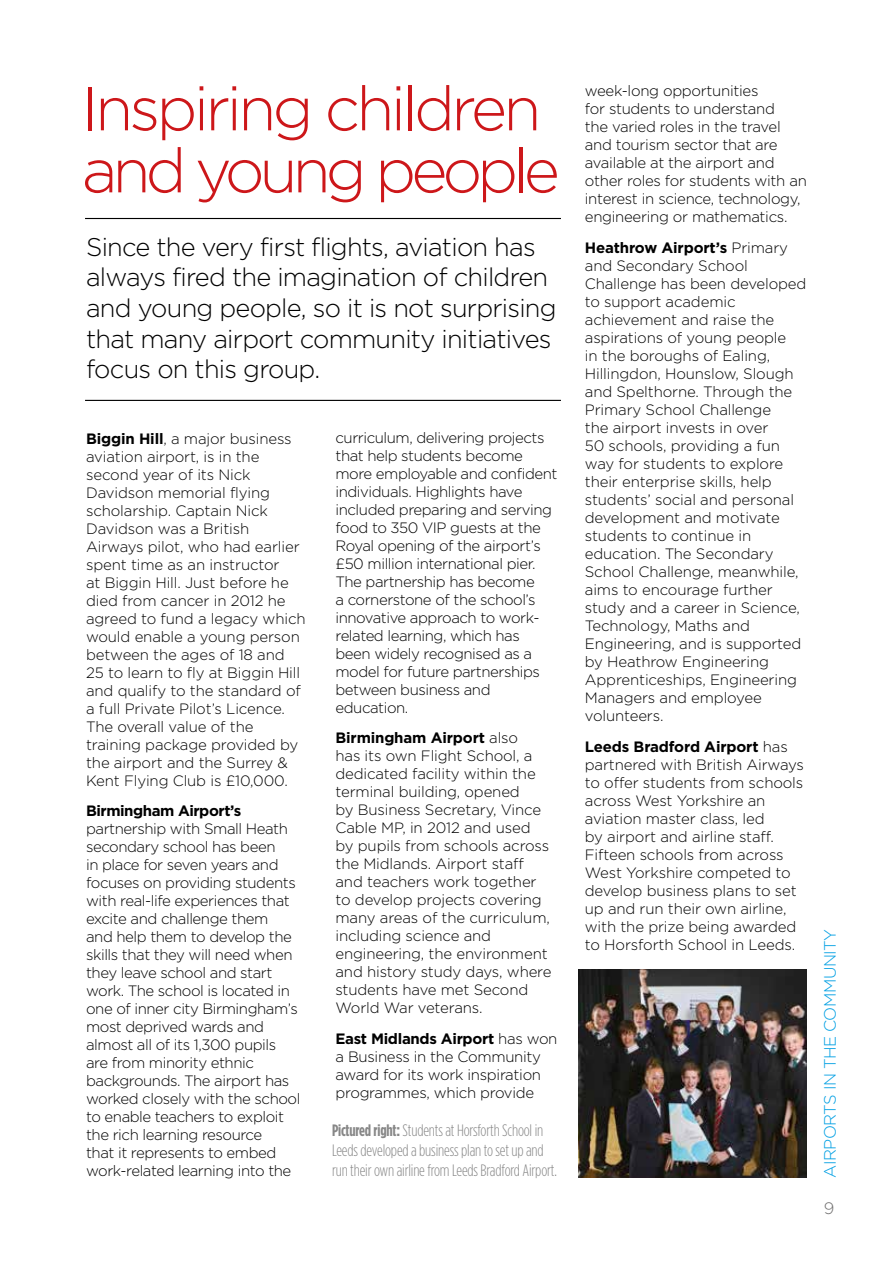
<style>
.page{position:relative;width:893px;height:1263px;background:#fff}
.page>*{position:absolute;margin:0;border:0;box-sizing:border-box;transform-origin:0 0}
.t1{font:300 61.95px/61.9px "Gotham";letter-spacing:-.06em;color:#cd171a}
.t2{font:300 25.5px/30.6px "Gotham";letter-spacing:-.03em;color:#000}
.t3{font:300 16.5px/19.8px "Gotham Condensed";letter-spacing:-.01em;color:#878787}
.t4{font:300 16.5px "Gotham";letter-spacing:-.03em;color:#009fe3}
.t5{font:300 16.5px "Gotham";color:#706f6f}
.t6{font:300 15px/18px "Gotham";letter-spacing:-.015em;color:#000}
.t7{font:700 15px "Gotham";letter-spacing:-.03em;color:#000}
.s1{font-weight:700}
</style>
<div class="page">
<hr style="left:85px;top:218px;width:476px;height:1px;background:#000">
<hr style="left:85px;top:400px;width:476px;height:1px;background:#000">
<img style="left:579px;top:970px;width:228px;height:208px">
<h1 class="t1" style="left:82px;top:77px;width:480px">Inspiring children and young people</h1>
<h2 class="t2" style="left:86px;top:231px;width:472px">Since the very first flights, aviation has always fired the imagination of children and young people, so it is not surprising that many airport community initiatives focus on this group.</h2>
<p class="t6" style="left:86px;top:429px;width:221px"><span class="s1">Biggin Hill</span>, a major business aviation airport, is in the second year of its Nick<br>Davidson memorial flying scholarship. Captain Nick<br>Davidson was a British<br>Airways pilot, who had earlier spent time as an instructor<br>at Biggin Hill. Just before he died from cancer in 2012 he agreed to fund a legacy which would enable a young person between the ages of 18 and<br>25 to learn to fly at Biggin Hill and qualify to the standard of a full Private Pilot’s Licence.<br>The overall value of the training package provided by the airport and the Surrey &amp;<br>Kent Flying Club is £10,000.</p>
<p class="t7" style="left:86px;top:802px;width:157px">Birmingham Airport’s</p>
<p class="t6" style="left:86px;top:820px;width:216px">partnership with Small Heath secondary school has been<br>in place for seven years and focuses on providing students with real-life experiences that excite and challenge them<br>and help them to develop the skills that they will need when they leave school and start work. The school is located in one of inner city Birmingham’s most deprived wards and almost all of its 1,300 pupils are from minority ethnic backgrounds. The airport has worked closely with the school to enable teachers to exploit the rich learning resource<br>that it represents to embed work-related learning into the</p>
<p class="t6" style="left:335px;top:428px;width:223px">curriculum, delivering projects that help students become more employable and confident individuals. Highlights have included preparing and serving food to 350 VIP guests at the<br>Royal opening of the airport’s £50 million international pier.<br>The partnership has become<br>a cornerstone of the school’s innovative approach to work&shy;related learning, which has been widely recognised as a model for future partnerships between business and education.</p>
<p class="t6" style="left:335px;top:729px;width:218px"><span class="s1">Birmingham Airport</span> also<br>has its own Flight School, a dedicated facility within the terminal building, opened<br>by Business Secretary, Vince<br>Cable MP, in 2012 and used by pupils from schools across the Midlands. Airport staff and teachers work together to develop projects covering many areas of the curriculum, including science and engineering, the environment and history study days, where students have met Second<br>World War veterans.</p>
<p class="t6" style="left:335px;top:1030px;width:223px"><span class="s1">East Midlands Airport</span> has won a Business in the Community award for its work inspiration programmes, which provide</p>
<p class="t3" style="left:332px;top:1120px;width:226px"><span class="s1">Pictured right:</span> Students at Horsforth School in<br>Leeds developed a business plan to set up and run their own airline from Leeds Bradford Airport.</p>
<p class="t6" style="left:585px;top:81px;width:223px">week-long opportunities<br>for students to understand<br>the varied roles in the travel and tourism sector that are available at the airport and other roles for students with an interest in science, technology, engineering or mathematics.</p>
<p class="t6" style="left:585px;top:238px;width:223px"><span class="s1">Heathrow Airport’s</span> Primary and Secondary School<br>Challenge has been developed to support academic achievement and raise the aspirations of young people<br>in the boroughs of Ealing,<br>Hillingdon, Hounslow, Slough and Spelthorne. Through the<br>Primary School Challenge<br>the airport invests in over<br>50 schools, providing a fun way for students to explore their enterprise skills, help students’ social and personal development and motivate students to continue in education. The Secondary<br>School Challenge, meanwhile, aims to encourage further study and a career in Science,<br>Technology, Maths and<br>Engineering, and is supported by Heathrow Engineering<br>Apprenticeships, Engineering<br>Managers and employee volunteers.</p>
<p class="t6" style="left:585px;top:737px;width:221px"><span class="s1">Leeds Bradford Airport</span> has partnered with British Airways to offer students from schools across West Yorkshire an aviation master class, led<br>by airport and airline staff.<br>Fifteen schools from across<br>West Yorkshire competed to develop business plans to set up and run their own airline, with the prize being awarded to Horsforth School in Leeds.</p>
<p class="t4" style="left:821px;top:1178px;width:251px;rotate:-90deg">AIRPORTS IN THE COMMUNITY</p>
<p class="t5" style="left:824px;top:1199px;width:12px">9</p>
</div>
